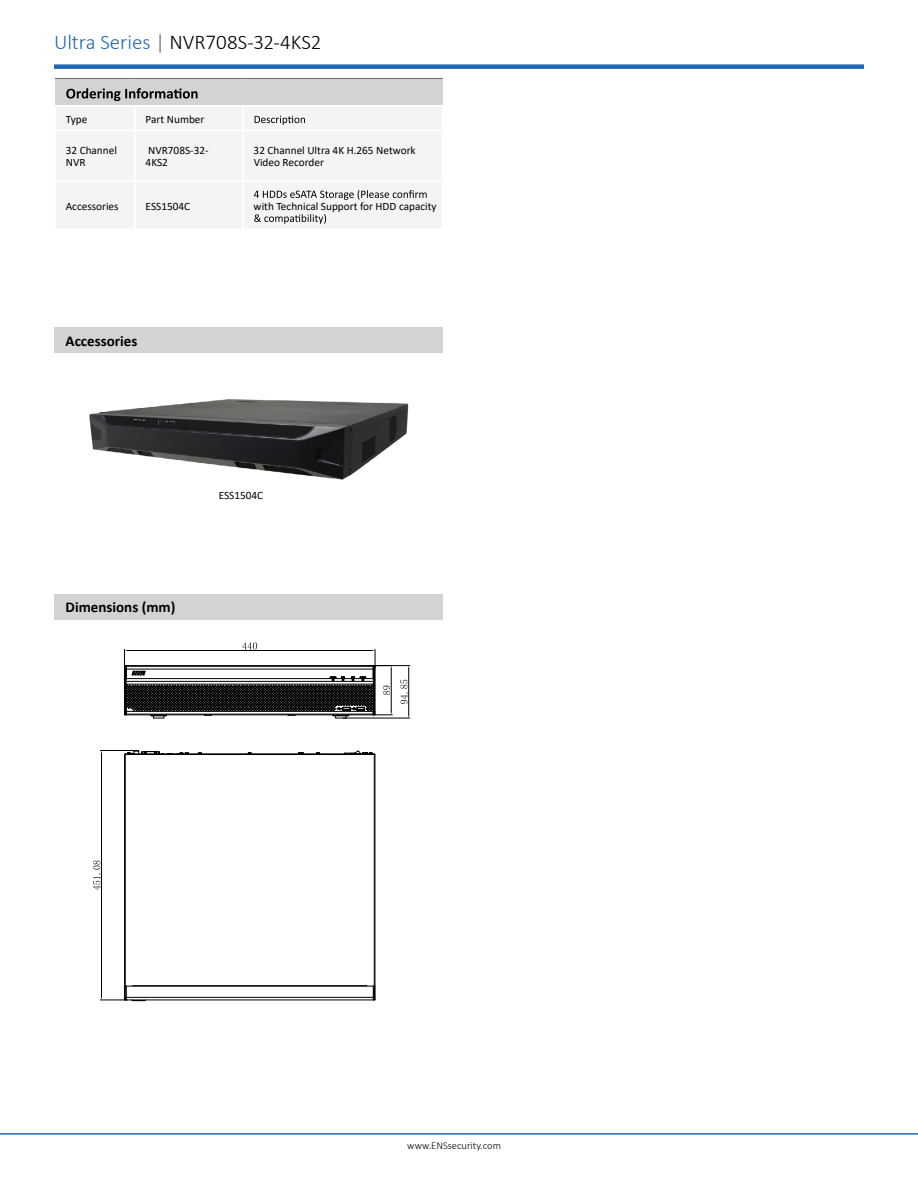
<style>
.page{position:relative;width:918px;height:1188px;background:#fff}
.page>*{position:absolute;margin:0;border:0;box-sizing:border-box;transform-origin:0 0}
.t1{font:300 21px "Calibri";color:#000}
.t2{font:700 15px "Calibri";color:#000}
.t3{font:11.25px/12px "Calibri";color:#000}
.t4{font:300 10.5px "Calibri";color:#000}
.s1{color:#2068b3}
.s2{color:#626466}
</style>
<div class="page">
<hr style="left:0;top:1133px;width:918px;height:2px;background:#2068b3">
<div style="left:54px;top:64px;width:810px;height:5px;background:#2068b3"></div>
<div style="left:55px;top:78px;width:388px;height:28px;background:#d1d3d4"></div>
<div style="left:56px;top:107px;width:385px;height:121px;background:#f3f4f4"></div>
<hr style="left:55px;top:78px;width:80px;height:1px;background:#6d6e71">
<hr style="left:135px;top:78px;width:108px;height:1px;background:#6d6e71">
<hr style="left:243px;top:78px;width:200px;height:1px;background:#6d6e71">
<hr style="left:54px;top:105px;width:81px;height:2px;background:#fff">
<hr style="left:54px;top:130px;width:81px;height:2px;background:#fff">
<hr style="left:54px;top:180px;width:81px;height:2px;background:#fff">
<hr style="left:135px;top:105px;width:108px;height:2px;background:#fff">
<hr style="left:134px;top:107px;width:2px;height:23px;background:#fff">
<hr style="left:243px;top:105px;width:201px;height:2px;background:#fff">
<hr style="left:242px;top:107px;width:2px;height:23px;background:#fff">
<hr style="left:135px;top:130px;width:108px;height:2px;background:#fff">
<hr style="left:134px;top:132px;width:2px;height:48px;background:#fff">
<hr style="left:243px;top:130px;width:201px;height:2px;background:#fff">
<hr style="left:242px;top:132px;width:2px;height:48px;background:#fff">
<hr style="left:135px;top:180px;width:108px;height:2px;background:#fff">
<hr style="left:134px;top:182px;width:2px;height:46px;background:#fff">
<hr style="left:243px;top:180px;width:201px;height:2px;background:#fff">
<hr style="left:242px;top:182px;width:2px;height:46px;background:#fff">
<svg style="left:66px;top:88px;width:132px;height:13px"></svg>
<svg style="left:255px;top:116px;width:50px;height:9px"></svg>
<svg style="left:254px;top:190px;width:173px;height:10px"></svg>
<svg style="left:254px;top:214px;width:72px;height:10px"></svg>
<img style="left:89px;top:399px;width:320px;height:81px">
<hr style="left:124px;top:755px;width:1px;height:231px;background:#000">
<hr style="left:125px;top:754px;width:1px;height:232px;background:#000">
<hr style="left:126px;top:1000px;width:247px;height:1px;background:#000">
<hr style="left:126px;top:997px;width:247px;height:1px;background:#000">
<hr style="left:124px;top:986px;width:251px;height:1px;background:#000">
<hr style="left:133px;top:985px;width:234px;height:1px;background:#000">
<hr style="left:374px;top:754px;width:1px;height:232px;background:#000">
<hr style="left:375px;top:755px;width:1px;height:231px;background:#000">
<hr style="left:125px;top:754px;width:249px;height:1px;background:#000">
<svg style="left:125px;top:750px;width:64px;height:4px"></svg>
<svg style="left:344px;top:751px;width:31px;height:3px"></svg>
<svg style="left:298px;top:752px;width:6px;height:2px"></svg>
<svg style="left:373px;top:986px;width:3px;height:15px"></svg>
<svg style="left:124px;top:642px;width:268px;height:77px"></svg>
<hr style="left:367px;top:665px;width:43px;height:1px;background:#000">
<hr style="left:343px;top:718px;width:67px;height:1px;background:#000">
<hr style="left:408px;top:669px;width:1px;height:45px;background:#000">
<svg style="left:400px;top:680px;width:8px;height:24px"></svg>
<hr style="left:100px;top:750px;width:36px;height:1px;background:#000">
<hr style="left:101px;top:754px;width:1px;height:242px;background:#000">
<svg style="left:100px;top:986px;width:46px;height:15px"></svg>
<svg style="left:93px;top:860px;width:8px;height:30px"></svg>
<div style="left:55px;top:327px;width:388px;height:26px;background:#d1d3d4"></div>
<div style="left:55px;top:594px;width:388px;height:26px;background:#d1d3d4"></div>
<h1 class="t1" style="left:54px;top:29px;width:269px"><span class="s1">Ultra Series</span> <span class="s2">|</span> NVR708S-32-4KS2</h1>
<p class="t3" style="left:66px;top:113px;width:23px">Type</p>
<p class="t3" style="left:146px;top:113px;width:60px">Part Number</p>
<p class="t3" style="left:66px;top:144px;width:53px">32 Channel<br>NVR</p>
<p class="t3" style="left:146px;top:144px;width:64px">NVR708S-32-<br>4KS2</p>
<p class="t3" style="left:254px;top:144px;width:164px">32 Channel Ultra 4K H.265 Network<br>Video Recorder</p>
<p class="t3" style="left:66px;top:200px;width:54px">Accessories</p>
<p class="t3" style="left:146px;top:200px;width:46px">ESS1504C</p>
<p class="t3" style="left:254px;top:200px;width:184px">with Technical Support for HDD capacity</p>
<h2 class="t2" style="left:66px;top:330px;width:73px">Accessories</h2>
<h2 class="t2" style="left:66px;top:596px;width:111px">Dimensions (mm)</h2>
<p class="t3" style="left:219px;top:489px;width:46px">ESS1504C</p>
<p class="t4" style="left:407px;top:1139px;width:95px">www.ENSsecurity.com</p>
</div>
